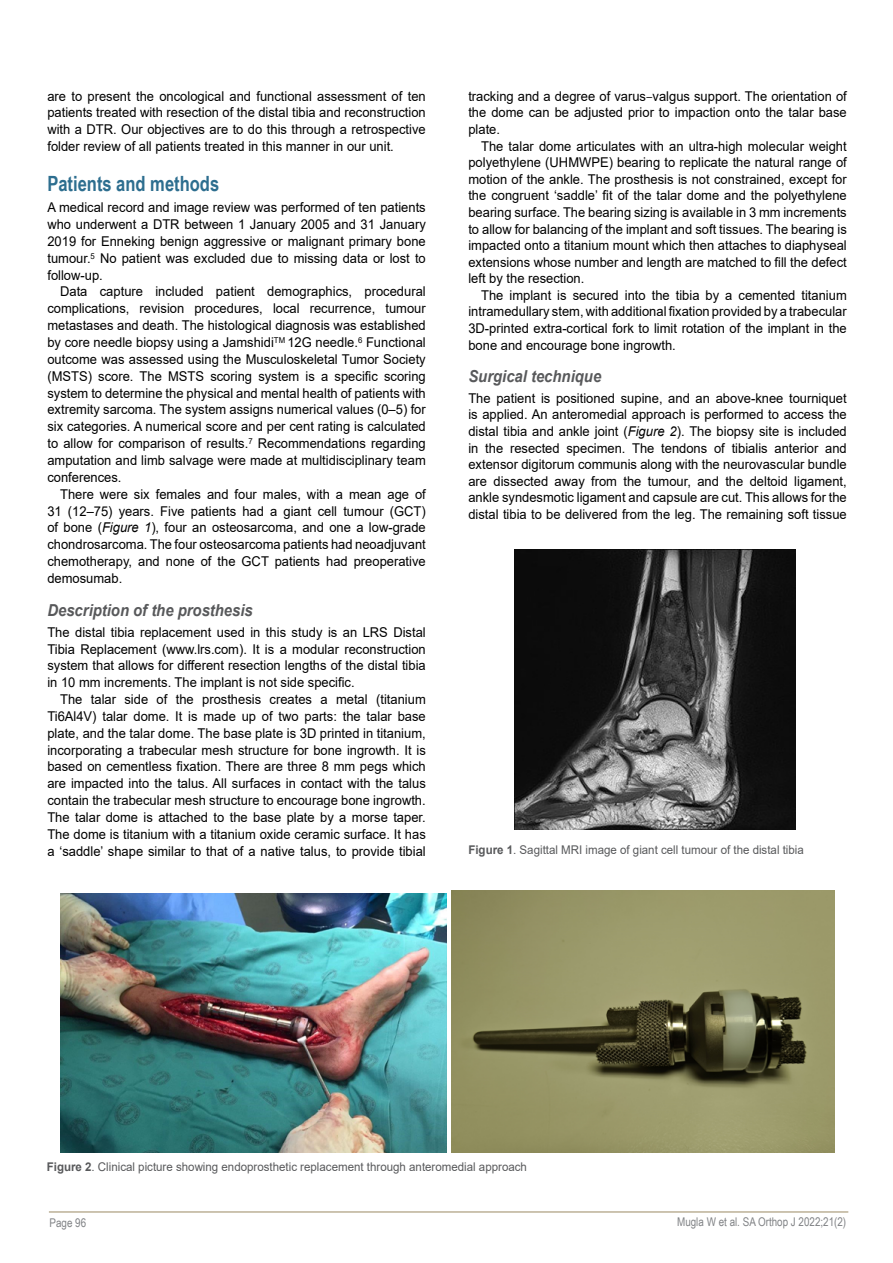
<style>
.page{position:relative;width:893px;height:1263px;background:#fff}
.page>*{position:absolute;margin:0;border:0;box-sizing:border-box;transform-origin:0 0}
.t1{font:700 21px "Arial Narrow";color:#2d6e8f;scale:.96 1}
.t2{font:italic 700 16.5px "Arial";color:#58595b;scale:.9 1}
.t3{font:13.5px/16.8px "Arial";color:#000;text-align:justify;scale:.96 1}
.t4{font:12px "Arial";color:#58595b;scale:.96 1}
.t5{font:12px "Arial Narrow";color:#808285}
.s1{font-style:italic}
.s2{font-family:"Myriad Pro"}
.s3{font-weight:700}
</style>
<div class="page">
<hr style="left:49px;top:1211px;width:799px;height:2px;background:#bcb197">
<img style="left:61px;top:893px;width:385px;height:259px">
<img style="left:452px;top:890px;width:382px;height:262px">
<img style="left:515px;top:549px;width:281px;height:281px">
<p class="t3" style="left:47px;top:87px;width:396px">are to present the oncological and functional assessment of ten patients treated with resection of the distal tibia and reconstruction with a DTR. Our objectives are to do this through a retrospective folder review of all patients treated in this manner in our unit.</p>
<h1 class="t1" style="left:47px;top:168px;width:180px">Patients and methods</h1>
<p class="t3" style="left:47px;top:199px;width:396px">A medical record and image review was performed of ten patients who underwent a DTR between 1 January 2005 and 31 January 2019 for Enneking benign aggressive or malignant primary bone tumour.<sup>5</sup> No patient was excluded due to missing data or lost to follow-up.</p>
<p class="t3" style="left:47px;top:283px;width:396px;text-indent:13px">Data capture included patient demographics, procedural complications, revision procedures, local recurrence, tumour metastases and death. The histological diagnosis was established by core needle biopsy using a Jamshidi<sup>TM</sup> 12G needle.<sup>6</sup> Functional outcome was assessed using the Musculoskeletal Tumor Society (MSTS) score. The MSTS scoring system is a specific scoring system to determine the physical and mental health of patients with extremity sarcoma. The system assigns numerical values (0–5) for six categories. A numerical score and per cent rating is calculated to allow for comparison of results.<sup>7</sup> Recommendations regarding amputation and limb salvage were made at multidisciplinary team conferences.</p>
<p class="t3" style="left:47px;top:485px;width:396px;text-indent:13px">There were six females and four males, with a mean age of 31 (12–75) years. Five patients had a giant cell tumour (GCT) of bone (<span class="s1">Figure 1</span>), four an osteosarcoma, and one a low-grade chondrosarcoma. The four osteosarcoma patients had neoadjuvant chemotherapy, and none of the GCT patients had preoperative demosumab.</p>
<p class="t2" style="left:47px;top:599px;width:230px">Description of the prosthesis</p>
<p class="t3" style="left:47px;top:623px;width:396px">The distal tibia replacement used in this study is an LRS Distal Tibia Replacement (www.lrs.com). It is a modular reconstruction system that allows for different resection lengths of the distal tibia in 10 mm increments. The implant is not side specific.</p>
<p class="t3" style="left:47px;top:691px;width:396px;text-indent:13px">The talar side of the prosthesis creates a metal (titanium Ti6Al4V) talar dome. It is made up of two parts: the talar base plate, and the talar dome. The base plate is 3D printed in titanium, incorporating a trabecular mesh structure for bone ingrowth. It is based on cementless fixation. There are three 8 mm pegs which are impacted into the talus. All surfaces in contact with the talus contain the trabecular mesh structure to encourage bone ingrowth.<br>The talar dome is attached to the base plate by a morse taper.<br>The dome is titanium with a titanium oxide ceramic surface. It has a ‘saddle’ shape similar to that of a native talus, to provide tibial</p>
<p class="t3" style="left:468px;top:88px;width:396px">tracking and a degree of varus<span class="s2">–</span>valgus support. The orientation of the dome can be adjusted prior to impaction onto the talar base plate.</p>
<p class="t3" style="left:468px;top:137px;width:396px;text-indent:13px">The talar dome articulates with an ultra-high molecular weight polyethylene (UHMWPE) bearing to replicate the natural range of motion of the ankle. The prosthesis is not constrained, except for the congruent ‘saddle’ fit of the talar dome and the polyethylene bearing surface. The bearing sizing is available in 3 mm increments to allow for balancing of the implant and soft tissues. The bearing is impacted onto a titanium mount which then attaches to diaphyseal extensions whose number and length are matched to fill the defect left by the resection.</p>
<p class="t3" style="left:468px;top:287px;width:396px;text-indent:13px">The implant is secured into the tibia by a cemented titanium intramedullary stem, with additional fixation provided by a trabecular 3D-printed extra-cortical fork to limit rotation of the implant in the bone and encourage bone ingrowth.</p>
<p class="t2" style="left:468px;top:365px;width:149px">Surgical technique</p>
<p class="t3" style="left:468px;top:390px;width:396px">The patient is positioned supine, and an above-knee tourniquet is applied. An anteromedial approach is performed to access the distal tibia and ankle joint (<span class="s1">Figure 2</span>). The biopsy site is included in the resected specimen. The tendons of tibialis anterior and extensor digitorum communis along with the neurovascular bundle are dissected away from the tumour, and the deltoid ligament, ankle syndesmotic ligament and capsule are cut. This allows for the distal tibia to be delivered from the leg. The remaining soft tissue</p>
<p class="t4" style="left:468px;top:841px;width:351px"><span class="s3">Figure 1</span>. Sagittal MRI image of giant cell tumour of the distal tibia</p>
<p class="t4" style="left:47px;top:1158px;width:502px"><span class="s3">Figure 2</span>. Clinical picture showing endoprosthetic replacement through anteromedial approach</p>
<p class="t5" style="left:50px;top:1214px;width:38px">Page 96</p>
<p class="t5" style="left:677px;top:1213px;width:171px">Mugla W et al. SA Orthop J 2022;21(2)</p>
</div>
